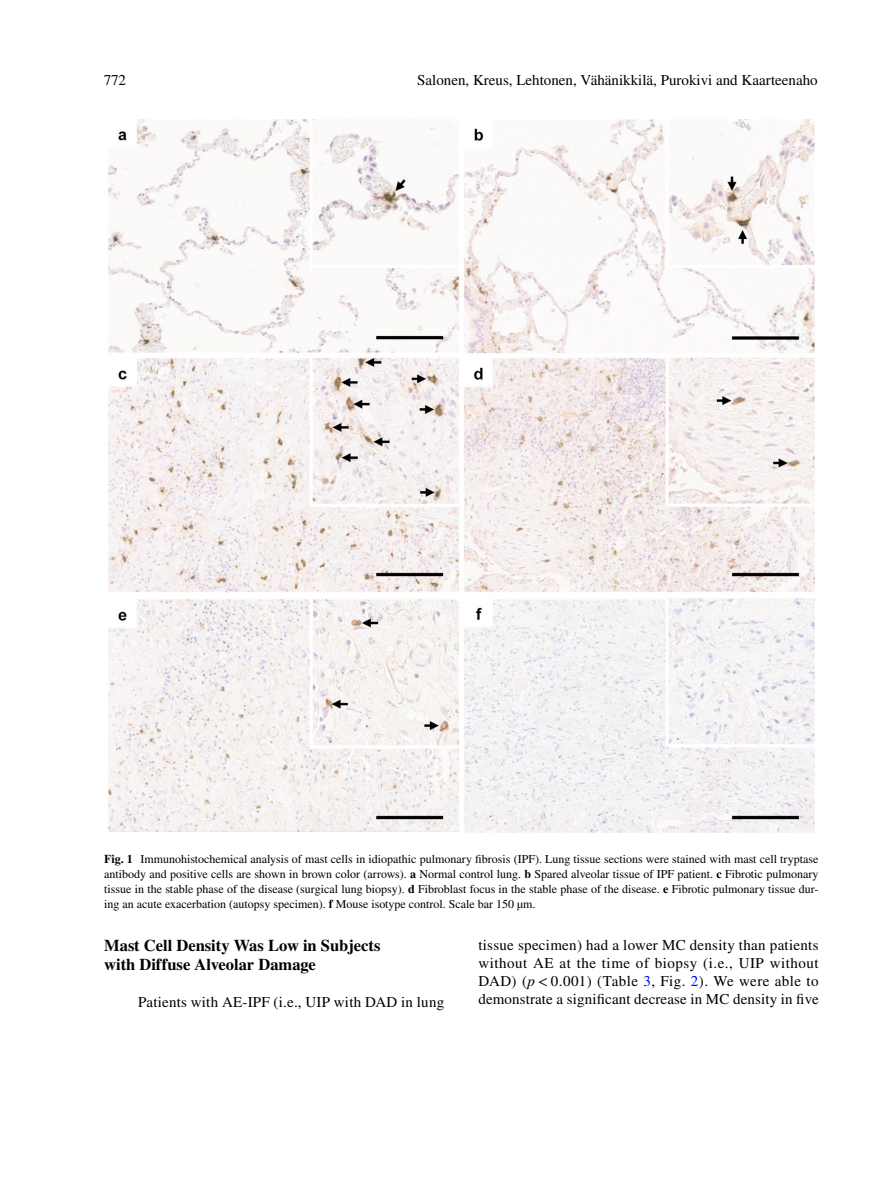
<style>
.page{position:relative;width:893px;height:1187px;background:#fff}
.page>*{position:absolute;margin:0;border:0;box-sizing:border-box;transform-origin:0 0}
.t1{font:700 16.5px/18.8px "STIX";color:#000}
.t2{font:15px/18px "STIX Regular 4";letter-spacing:.01em;color:#000;text-align:justify}
.t3{font:15px "STIX Regular 2";color:#000}
.t4{font:12px/15px "STIX Regular 4";color:#000;text-align:justify}
.s1{font-family:"STIX";font-weight:700}
.s2{font-family:"STIX Italic 2"}
.s3{color:#00f}
</style>
<div class="page">
<img style="left:108px;top:119px;width:706px;height:713px">
<p class="t3" style="left:104px;top:70px;width:24px">772</p>
<p class="t2" style="left:417px;top:72px;width:402px">Salonen, Kreus, Lehtonen, Vähänikkilä, Purokivi and Kaarteenaho</p>
<p class="t4" style="left:104px;top:852px;width:716px"><span class="s1">Fig. 1</span> Immunohistochemical analysis of mast cells in idiopathic pulmonary fibrosis (IPF). Lung tissue sections were stained with mast cell tryptase antibody and positive cells are shown in brown color (arrows). <span class="s1">a</span> Normal control lung. <span class="s1">b</span> Spared alveolar tissue of IPF patient. <span class="s1">c</span> Fibrotic pulmonary tissue in the stable phase of the disease (surgical lung biopsy). <span class="s1">d</span> Fibroblast focus in the stable phase of the disease. <span class="s1">e</span> Fibrotic pulmonary tissue dur&shy;ing an acute exacerbation (autopsy specimen). <span class="s1">f</span> Mouse isotype control. Scale bar 150 µm.</p>
<h1 class="t1" style="left:104px;top:936px;width:278px">Mast Cell Density Was Low in Subjects with Diffuse Alveolar Damage</h1>
<p class="t2" style="left:138px;top:993px;width:307px">Patients with AE-IPF (i.e., UIP with DAD in lung</p>
<p class="t2" style="left:478px;top:937px;width:342px">tissue specimen) had a lower MC density than patients without AE at the time of biopsy (i.e., UIP without DAD) (<span class="s2">p</span> &lt; 0.001) (Table <span class="s3">3</span>, Fig. <span class="s3">2</span>). We were able to demonstrate a significant decrease in MC density in five</p>
</div>
